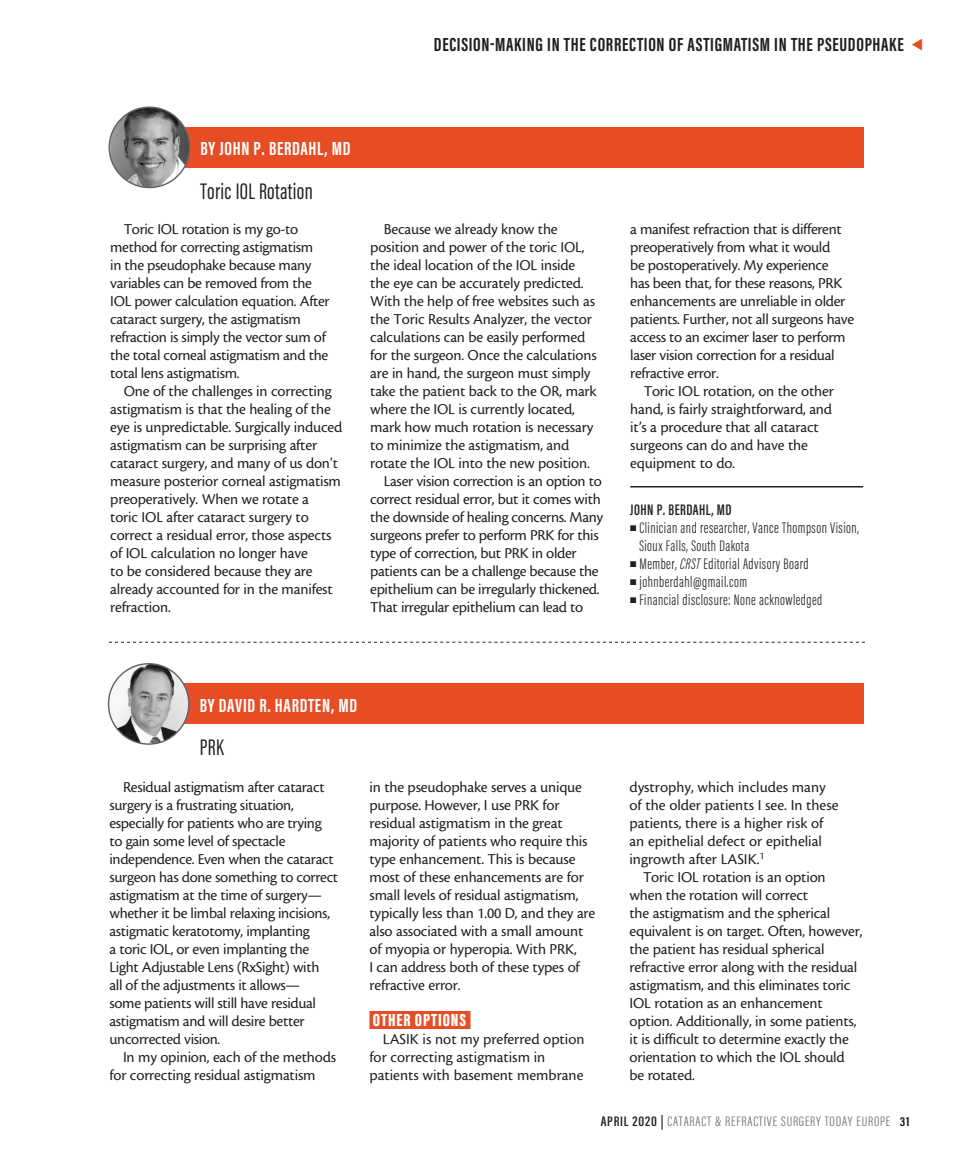
<style>
.page{position:relative;width:972px;height:1161px;background:#fff}
.page>*{position:absolute;margin:0;border:0;box-sizing:border-box;transform-origin:0 0}
.deck{font:23.25px "Acumin Pro Extra Cond";letter-spacing:.015em;color:#231f20}
.t1{font:700 19.5px "Acumin Pro Extra Cond";letter-spacing:.035em;color:#231f20}
.author{font:700 19.5px "Acumin Pro Extra Cond";letter-spacing:.035em;color:#fff}
.subhead{font:900 18px "Acumin Pro Extra Cond";letter-spacing:.05em;color:#fff}
.body{font:15.75px/18px "Cronos MM 408 10";letter-spacing:-.01em;color:#231f20}
.bio_info{font:300 15.75px/18px "Acumin Pro Extra Cond";letter-spacing:.03em;color:#231f20}
.bio_name{font:600 15.75px "Acumin Pro Extra Cond";letter-spacing:.03em;color:#231f20}
.t2{font:300 14.1px "Acumin Pro Extra Cond";letter-spacing:.05em;color:#6c6d70;scale:1.11 1}
.s1{font-style:italic}
.s2{font-weight:600;color:#231f20}
.s3{font-weight:700;font-size:13.35px;color:#231f20}
</style>
<div class="page">
<div style="left:369px;top:1011px;width:101px;height:18px;background:#e64d25"></div>
<div style="left:184px;top:684px;width:679px;height:40px;background:#e64d25"></div>
<img style="left:109px;top:664px;width:80px;height:80px;border-radius:40px">
<div style="left:108px;top:663px;width:82px;height:82px;border:1px solid #636366;border-radius:50%"></div>
<div style="left:200px;top:695px;width:157px;height:21px;background:#e64d25"></div>
<hr style="left:630px;top:486px;width:233px;height:2px;background:#231f20">
<div style="left:190px;top:127px;width:674px;height:41px;background:#e64d25"></div>
<img style="left:110px;top:108px;width:80px;height:80px">
<div style="left:109px;top:106px;width:81px;height:82px;border:1px solid #636366;border-radius:50%"></div>
<div style="left:200px;top:139px;width:150px;height:21px;background:#e64d25"></div>
<svg style="left:109px;top:642px;width:756px;height:1px"></svg>
<p class="t1" style="left:434px;top:32px;width:471px">DECISION-MAKING IN THE CORRECTION OF ASTIGMATISM IN THE PSEUDOPHAKE</p>
<p class="author" style="left:200px;top:137px;width:151px">BY JOHN P. BERDAHL, MD</p>
<p class="deck" style="left:200px;top:177px;width:114px">Toric IOL Rotation</p>
<p class="body" style="left:110px;top:220px;width:221px;text-indent:14px">Toric IOL rotation is my go-to method for correcting astigmatism<br>in the pseudophake because many variables can be removed from the IOL power calculation equation. After cataract surgery, the astigmatism refraction is simply the vector sum of the total corneal astigmatism and the total lens astigmatism.</p>
<p class="body" style="left:110px;top:382px;width:234px;text-indent:14px">One of the challenges in correcting astigmatism is that the healing of the eye is unpredictable. Surgically induced astigmatism can be surprising after cataract surgery, and many of us don’t measure posterior corneal astigmatism preoperatively. When we rotate a<br>toric IOL after cataract surgery to correct a residual error, those aspects of IOL calculation no longer have<br>to be considered because they are already accounted for in the manifest refraction.</p>
<p class="body" style="left:370px;top:220px;width:228px;text-indent:14px">Because we already know the position and power of the toric IOL, the ideal location of the IOL inside the eye can be accurately predicted.<br>With the help of free websites such as the Toric Results Analyzer, the vector calculations can be easily performed for the surgeon. Once the calculations are in hand, the surgeon must simply take the patient back to the OR, mark where the IOL is currently located, mark how much rotation is necessary to minimize the astigmatism, and rotate the IOL into the new position.</p>
<p class="body" style="left:370px;top:472px;width:235px;text-indent:14px">Laser vision correction is an option to correct residual error, but it comes with the downside of healing concerns. Many surgeons prefer to perform PRK for this type of correction, but PRK in older patients can be a challenge because the epithelium can be irregularly thickened.<br>That irregular epithelium can lead to</p>
<p class="body" style="left:630px;top:220px;width:225px">a manifest refraction that is different preoperatively from what it would<br>be postoperatively. My experience<br>has been that, for these reasons, PRK enhancements are unreliable in older patients. Further, not all surgeons have access to an excimer laser to perform laser vision correction for a residual refractive error.</p>
<p class="body" style="left:630px;top:382px;width:205px;text-indent:14px">Toric IOL rotation, on the other hand, is fairly straightforward, and it’s a procedure that all cataract surgeons can do and have the equipment to do.</p>
<p class="bio_name" style="left:630px;top:500px;width:103px">JOHN P. BERDAHL, MD</p>
<p class="bio_info" style="left:639px;top:518px;width:221px;text-indent:-9px">■ Clinician and researcher, Vance Thompson Vision,<br>Sioux Falls, South Dakota</p>
<p class="bio_info" style="left:630px;top:554px;width:180px">■ Member, <span class="s1">CRST</span> Editorial Advisory Board</p>
<p class="bio_info" style="left:630px;top:572px;width:118px">■ johnberdahl@gmail.com</p>
<p class="bio_info" style="left:630px;top:590px;width:194px">■ Financial disclosure: None acknowledged</p>
<p class="author" style="left:200px;top:693px;width:159px">BY DAVID R. HARDTEN, MD</p>
<p class="deck" style="left:200px;top:733px;width:26px">PRK</p>
<p class="body" style="left:110px;top:778px;width:230px;text-indent:14px">Residual astigmatism after cataract surgery is a frustrating situation, especially for patients who are trying to gain some level of spectacle independence. Even when the cataract surgeon has done something to correct astigmatism at the time of surgery— whether it be limbal relaxing incisions, astigmatic keratotomy, implanting<br>a toric IOL, or even implanting the Light Adjustable Lens (RxSight) with<br>all of the adjustments it allows—<br>some patients will still have residual astigmatism and will desire better uncorrected vision.</p>
<p class="body" style="left:110px;top:1048px;width:228px;text-indent:14px">In my opinion, each of the methods for correcting residual astigmatism</p>
<p class="body" style="left:369px;top:778px;width:227px">in the pseudophake serves a unique purpose. However, I use PRK for residual astigmatism in the great majority of patients who require this type enhancement. This is because most of these enhancements are for small levels of residual astigmatism, typically less than 1.00 D, and they are also associated with a small amount of myopia or hyperopia. With PRK,<br>I can address both of these types of refractive error.</p>
<p class="subhead" style="left:373px;top:1009px;width:95px">OTHER OPTIONS</p>
<p class="body" style="left:369px;top:1030px;width:217px;text-indent:14px">LASIK is not my preferred option for correcting astigmatism in patients with basement membrane</p>
<p class="body" style="left:630px;top:778px;width:211px">dystrophy, which includes many of the older patients I see. In these patients, there is a higher risk of an epithelial defect or epithelial ingrowth after LASIK.<sup>1</sup></p>
<p class="body" style="left:630px;top:868px;width:234px;text-indent:14px">Toric IOL rotation is an option when the rotation will correct<br>the astigmatism and the spherical equivalent is on target. Often, however, the patient has residual spherical refractive error along with the residual astigmatism, and this eliminates toric IOL rotation as an enhancement option. Additionally, in some patients, it is difficult to determine exactly the orientation to which the IOL should be rotated.</p>
<p class="t2" style="left:601px;top:1113px;width:280px"><span class="s2">APRIL 2020 |</span> CATARACT &amp; REFRACTIVE SURGERY TODAY EUROPE <span class="s3">31</span></p>
</div>
